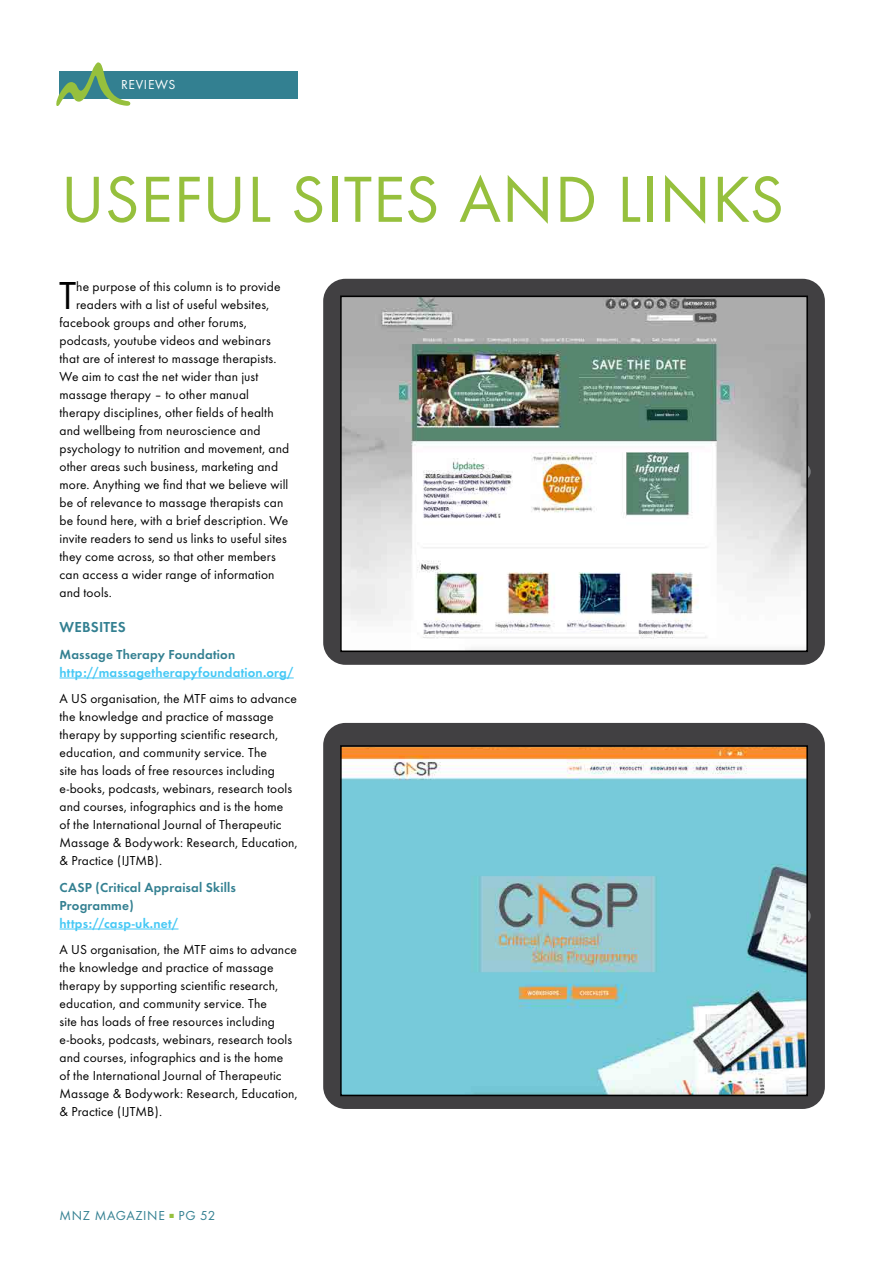
<style>
.page{position:relative;width:893px;height:1263px;background:#fff}
.page>*{position:absolute;margin:0;border:0;box-sizing:border-box;transform-origin:0 0}
.t1{font:67.5px "Futura T";letter-spacing:.01em;color:#96c03d}
.t2{font:40.5px "Futura T";color:#000}
.t3{font:600 15px "Futura T";letter-spacing:.01em;color:#338091}
.t4{font:13.5px/18px "Futura T";letter-spacing:.01em;color:#000}
.t5{font:600 13.5px/18px "Futura T";letter-spacing:.015em;color:#338091}
.t6{font:600 13.5px "Futura T";letter-spacing:.015em;color:#44c8f5}
.t7{font:13.5px "Futura T";letter-spacing:.05em;color:#338091}
.t8{font:13.5px "Futura T";letter-spacing:.05em;color:#fff}
</style>
<div class="page">
<div style="left:60px;top:71px;width:238px;height:27px;background:#338091"></div>
<svg style="left:56px;top:62px;width:74px;height:43px"></svg>
<hr style="left:60px;top:678px;width:234px;height:1px;background:#44c8f5">
<hr style="left:60px;top:929px;width:118px;height:1px;background:#44c8f5">
<div style="left:323px;top:279px;width:502px;height:386px;background:#414042;border-radius:22px"></div>
<svg style="left:793px;top:463px;width:18px;height:17px"></svg>
<div style="left:323px;top:723px;width:502px;height:386px;background:#414042;border-radius:22px"></div>
<div style="left:793px;top:907px;width:18px;height:17px;background:#808285;border-radius:50%"></div>
<img style="left:343px;top:299px;width:462px;height:350px">
<div style="left:340px;top:296px;width:468px;height:356px;border:2px solid #000"></div>
<img style="left:343px;top:748px;width:462px;height:345px">
<div style="left:340px;top:745px;width:468px;height:351px;border:2px solid #000"></div>
<p class="t8" style="left:121px;top:77px;width:56px">REVIEWS</p>
<h1 class="t1" style="left:61px;top:160px;width:725px">USEFUL SITES AND LINKS</h1>
<h2 class="t2" style="left:59px;top:272px;width:19px">T</h2>
<p class="t4" style="left:76px;top:277px;width:206px">he purpose of this column is to provide</p>
<p class="t4" style="left:76px;top:295px;width:195px">readers with a list of useful websites,</p>
<p class="t4" style="left:60px;top:313px;width:189px">facebook groups and other forums,</p>
<p class="t4" style="left:60px;top:331px;width:213px">podcasts, youtube videos and webinars</p>
<p class="t4" style="left:60px;top:349px;width:218px">that are of interest to massage therapists.</p>
<p class="t4" style="left:60px;top:367px;width:200px">We aim to cast the net wider than just</p>
<p class="t4" style="left:60px;top:385px;width:191px">massage therapy – to other manual</p>
<p class="t4" style="left:60px;top:403px;width:216px">therapy disciplines, other fields of health</p>
<p class="t4" style="left:60px;top:421px;width:203px">and wellbeing from neuroscience and</p>
<p class="t4" style="left:60px;top:439px;width:231px">psychology to nutrition and movement, and</p>
<p class="t4" style="left:60px;top:457px;width:220px">other areas such business, marketing and</p>
<p class="t4" style="left:60px;top:475px;width:230px">more. Anything we find that we believe will</p>
<p class="t4" style="left:60px;top:493px;width:225px">be of relevance to massage therapists can</p>
<p class="t4" style="left:60px;top:511px;width:230px">be found here, with a brief description. We</p>
<p class="t4" style="left:60px;top:529px;width:229px">invite readers to send us links to useful sites</p>
<p class="t4" style="left:60px;top:547px;width:218px">they come across, so that other members</p>
<p class="t4" style="left:60px;top:565px;width:217px">can access a wider range of information</p>
<p class="t4" style="left:60px;top:583px;width:54px">and tools.</p>
<p class="t3" style="left:60px;top:618px;width:68px">WEBSITES</p>
<p class="t5" style="left:60px;top:645px;width:177px">Massage Therapy Foundation</p>
<p class="t6" style="left:60px;top:664px;width:236px">http://massagetherapyfoundation.org/</p>
<p class="t4" style="left:60px;top:689px;width:240px">A US organisation, the MTF aims to advance the knowledge and practice of massage therapy by supporting scientific research, education, and community service. The<br>site has loads of free resources including e-books, podcasts, webinars, research tools and courses, infographics and is the home<br>of the International Journal of Therapeutic Massage &amp; Bodywork: Research, Education, &amp; Practice (IJTMB).</p>
<p class="t5" style="left:60px;top:878px;width:178px">CASP (Critical Appraisal Skills<br>Programme)</p>
<p class="t6" style="left:60px;top:915px;width:120px">https://casp-uk.net/</p>
<p class="t4" style="left:60px;top:940px;width:240px">A US organisation, the MTF aims to advance the knowledge and practice of massage therapy by supporting scientific research, education, and community service. The<br>site has loads of free resources including e-books, podcasts, webinars, research tools and courses, infographics and is the home<br>of the International Journal of Therapeutic Massage &amp; Bodywork: Research, Education, &amp; Practice (IJTMB).</p>
<p class="t7" style="left:60px;top:1208px;width:158px">MNZ MAGAZINE <sup>■</sup> PG 52</p>
</div>
